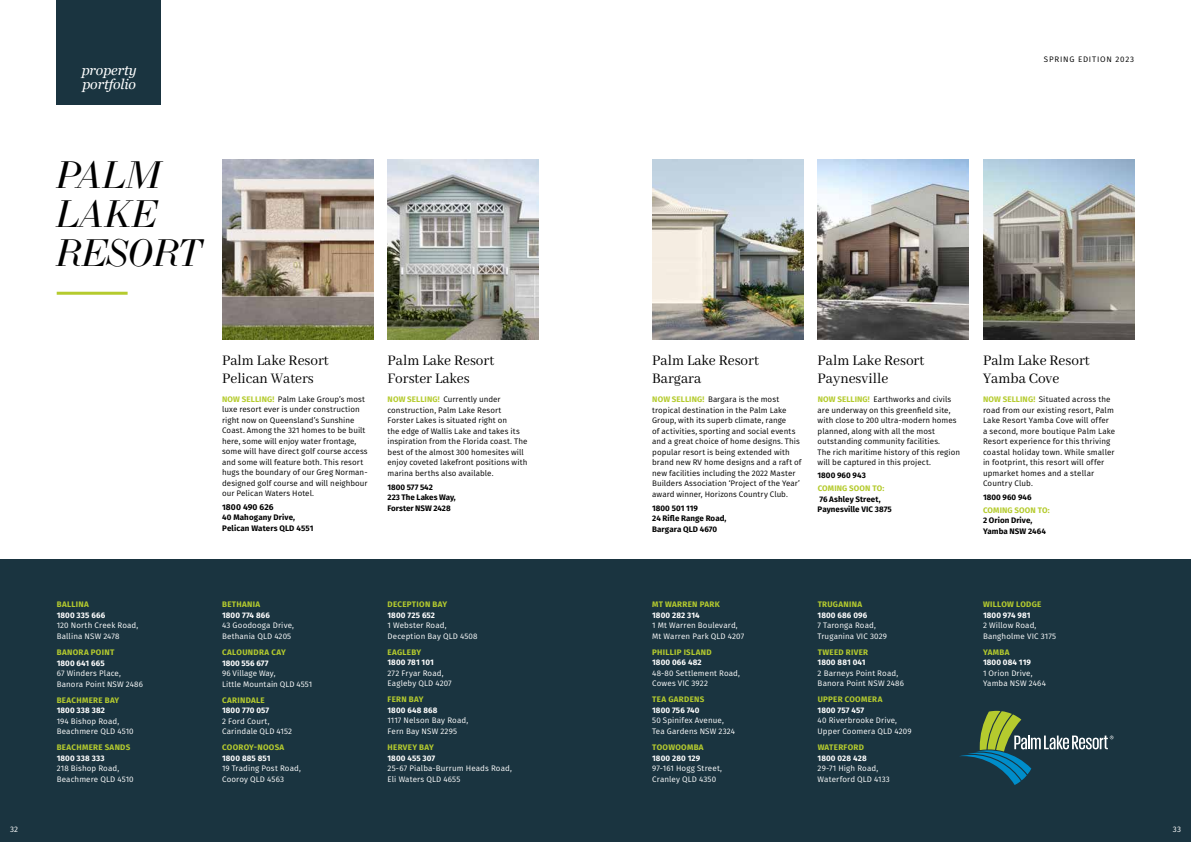
<style>
.page{position:relative;width:1191px;height:842px;background:#fff}
.page>*{position:absolute;margin:0;border:0;box-sizing:border-box;transform-origin:0 0}
.t1{font:italic 38px/39px "LTC Bodoni 175";color:#000}
.t2{font:16px/18px "Abhaya Libre";color:#000;scale:.95 1}
.t3{font:italic 14px/13.6px "Georgia";letter-spacing:-.01em;color:#fff}
.t4{font:700 8.5px "Fira Sans";letter-spacing:.01em;color:#000}
.t5{font:8px/10.5px "Fira Sans";letter-spacing:.005em;color:#000}
.t6{font:8px/10.5px "Fira Sans";letter-spacing:.015em;color:#fff}
.t7{font:700 8px "Fira Sans";letter-spacing:.035em;color:#b5cb2e}
.t8{font:700 8px "Fira Sans";letter-spacing:.01em;color:#fff}
.t9{font:700 8px/10.5px "Fira Sans";letter-spacing:.005em;color:#000}
.t10{font:700 8px "Fira Sans";letter-spacing:.015em;color:#b5cb2e}
.t11{font:8px "Fira Sans";letter-spacing:.1em;color:#000}
.s1{font-weight:700;color:#b5cb2e}
.s2{font-size:8px}
</style>
<div class="page">
<div style="left:0;top:560px;width:1191px;height:282px;background:#1a3440"></div>
<img style="left:387px;top:160px;width:152px;height:180px">
<img style="left:817px;top:160px;width:152px;height:180px">
<img style="left:222px;top:160px;width:151px;height:180px">
<img style="left:983px;top:160px;width:151px;height:180px">
<hr style="left:57px;top:292px;width:71px;height:3px;background:#b5cb2e">
<svg style="left:960px;top:711px;width:153px;height:74px"></svg>
<div style="left:57px;top:0;width:104px;height:105px;background:#1a3440"></div>
<img style="left:652px;top:160px;width:151px;height:180px">
<p class="t6" style="left:10px;top:824px;width:10px">32</p>
<h3 class="t3" style="left:82px;top:63px;width:56px">property portfolio</h3>
<h1 class="t1" style="left:57px;top:157px;width:146px">PALM<br>LAKE<br>RESORT</h1>
<p class="t7" style="left:57px;top:598px;width:33px">BALLINA</p>
<p class="t8" style="left:57px;top:608px;width:50px">1800 335 666</p>
<p class="t6" style="left:57px;top:621px;width:83px">120 North Creek Road,<br>Ballina NSW 2478</p>
<p class="t7" style="left:57px;top:645px;width:59px">BANORA POINT</p>
<p class="t8" style="left:57px;top:656px;width:49px">1800 641 665</p>
<p class="t6" style="left:57px;top:669px;width:88px">67 Winders Place,<br>Banora Point NSW 2486</p>
<p class="t7" style="left:57px;top:693px;width:64px">BEACHMERE BAY</p>
<p class="t8" style="left:57px;top:704px;width:50px">1800 338 382</p>
<p class="t6" style="left:57px;top:716px;width:78px">194 Bishop Road,<br>Beachmere QLD 4510</p>
<p class="t7" style="left:57px;top:741px;width:75px">BEACHMERE SANDS</p>
<p class="t8" style="left:57px;top:751px;width:49px">1800 338 333</p>
<p class="t6" style="left:57px;top:764px;width:78px">218 Bishop Road,<br>Beachmere QLD 4510</p>
<h2 class="t2" style="left:222px;top:352px;width:114px">Palm Lake Resort<br>Pelican Waters</h2>
<p class="t5" style="left:222px;top:394px;width:147px"><span class="s1">NOW SELLING!</span> Palm Lake Group’s most luxe resort ever is under construction right now on Queensland’s Sunshine Coast. Among the 321 homes to be built here, some will enjoy water frontage, some will have direct golf course access and some will feature both. This resort hugs the boundary of our Greg Norman&shy;designed golf course and will neighbour our Pelican Waters Hotel.</p>
<p class="t4" style="left:222px;top:500px;width:53px"><span class="s2">1</span>800 490 626</p>
<p class="t9" style="left:222px;top:512px;width:93px">40 Mahogany Drive,<br>Pelican Waters QLD 4551</p>
<h2 class="t2" style="left:387px;top:352px;width:114px">Palm Lake Resort<br>Forster Lakes</h2>
<p class="t5" style="left:387px;top:395px;width:141px"><span class="s1">NOW SELLING!</span> Currently under construction, Palm Lake Resort Forster Lakes is situated right on<br>the edge of Wallis Lake and takes its inspiration from the Florida coast. The best of the almost 300 homesites will enjoy coveted lakefront positions with marina berths also available.</p>
<p class="t9" style="left:387px;top:481px;width:70px">1800 577 542<br>223 The Lakes Way,<br>Forster NSW 2428</p>
<p class="t7" style="left:222px;top:598px;width:40px">BETHANIA</p>
<p class="t8" style="left:222px;top:608px;width:49px">1800 774 866</p>
<p class="t6" style="left:222px;top:621px;width:73px">43 Goodooga Drive,<br>Bethania QLD 4205</p>
<p class="t7" style="left:222px;top:645px;width:65px">CALOUNDRA CAY</p>
<p class="t8" style="left:222px;top:656px;width:48px">1800 556 677</p>
<p class="t6" style="left:222px;top:668px;width:91px">96 Village Way,<br>Little Mountain QLD 4551</p>
<p class="t7" style="left:222px;top:693px;width:44px">CARINDALE</p>
<p class="t8" style="left:222px;top:704px;width:49px">1800 770 057</p>
<p class="t6" style="left:222px;top:716px;width:71px">2 Ford Court,<br>Carindale QLD 4152</p>
<p class="t7" style="left:222px;top:741px;width:64px">COOROY-NOOSA</p>
<p class="t8" style="left:222px;top:751px;width:50px">1800 885 851</p>
<p class="t6" style="left:222px;top:764px;width:80px">19 Trading Post Road,<br>Cooroy QLD 4563</p>
<p class="t7" style="left:387px;top:598px;width:61px">DECEPTION BAY</p>
<p class="t8" style="left:387px;top:608px;width:49px">1800 725 652</p>
<p class="t6" style="left:387px;top:621px;width:91px">1 Webster Road,<br>Deception Bay QLD 4508</p>
<p class="t7" style="left:387px;top:645px;width:35px">EAGLEBY</p>
<p class="t8" style="left:387px;top:656px;width:48px">1800 781 101</p>
<p class="t6" style="left:387px;top:668px;width:66px">272 Fryar Road,<br>Eagleby QLD 4207</p>
<p class="t7" style="left:387px;top:693px;width:37px">FERN BAY</p>
<p class="t8" style="left:387px;top:703px;width:51px">1800 648 868</p>
<p class="t6" style="left:387px;top:716px;width:82px">1117 Nelson Bay Road,<br>Fern Bay NSW 2295</p>
<p class="t7" style="left:387px;top:741px;width:48px">HERVEY BAY</p>
<p class="t8" style="left:387px;top:751px;width:49px">1800 455 307</p>
<p class="t6" style="left:387px;top:764px;width:126px">25-67 Pialba-Burrum Heads Road,<br>Eli Waters QLD 4655</p>
<p class="t11" style="left:1044px;top:54px;width:92px">SPRING EDITION 2023</p>
<h2 class="t2" style="left:652px;top:352px;width:114px">Palm Lake Resort<br>Bargara</h2>
<p class="t5" style="left:652px;top:395px;width:151px"><span class="s1">NOW SELLING!</span> Bargara is the most tropical destination in the Palm Lake Group, with its superb climate, range<br>of activities, sporting and social events and a great choice of home designs. This popular resort is being extended with brand new RV home designs and a raft of new facilities including the 2022 Master Builders Association ‘Project of the Year’ award winner, Horizons Country Club.</p>
<p class="t9" style="left:652px;top:502px;width:76px">1800 501 119<br>24 Rifle Range Road,<br>Bargara QLD 4670</p>
<h2 class="t2" style="left:817px;top:352px;width:114px">Palm Lake Resort<br>Paynesville</h2>
<p class="t5" style="left:817px;top:395px;width:144px"><span class="s1">NOW SELLING!</span> Earthworks and civils are underway on this greenfield site, with close to 200 ultra-modern homes planned, along with all the most outstanding community facilities.<br>The rich maritime history of this region will be captured in this project.</p>
<p class="t9" style="left:817px;top:469px;width:50px">1800 960 943</p>
<p class="t10" style="left:817px;top:482px;width:68px">COMING SOON TO:</p>
<p class="t9" style="left:817px;top:493px;width:76px;line-height:10px">76 Ashley Street,<br>Paynesville VIC 3875</p>
<h2 class="t2" style="left:983px;top:352px;width:114px">Palm Lake Resort<br>Yamba Cove</h2>
<p class="t5" style="left:983px;top:395px;width:134px"><span class="s1">NOW SELLING!</span> Situated across the road from our existing resort, Palm<br>Lake Resort Yamba Cove will offer a second, more boutique Palm Lake<br>Resort experience for this thriving coastal holiday town. While smaller in footprint, this resort will offer upmarket homes and a stellar<br>Country Club.</p>
<p class="t9" style="left:983px;top:491px;width:50px">1800 960 946</p>
<p class="t10" style="left:983px;top:503px;width:68px">COMING SOON TO:</p>
<p class="t9" style="left:983px;top:515px;width:64px">2 Orion Drive,<br>Yamba NSW 2464</p>
<p class="t7" style="left:652px;top:598px;width:69px">MT WARREN PARK</p>
<p class="t8" style="left:652px;top:608px;width:49px">1800 282 314</p>
<p class="t6" style="left:652px;top:621px;width:94px">1 Mt Warren Boulevard,<br>Mt Warren Park QLD 4207</p>
<p class="t7" style="left:652px;top:645px;width:61px">PHILLIP ISLAND</p>
<p class="t8" style="left:652px;top:656px;width:51px">1800 066 482</p>
<p class="t6" style="left:652px;top:668px;width:89px">48-80 Settlement Road,<br>Cowes VIC 3922</p>
<p class="t7" style="left:652px;top:693px;width:54px">TEA GARDENS</p>
<p class="t8" style="left:652px;top:703px;width:49px">1800 756 740</p>
<p class="t6" style="left:652px;top:716px;width:84px">50 Spinifex Avenue,<br>Tea Gardens NSW 2324</p>
<p class="t7" style="left:652px;top:741px;width:53px">TOOWOOMBA</p>
<p class="t8" style="left:652px;top:751px;width:49px">1800 280 129</p>
<p class="t6" style="left:652px;top:764px;width:71px">97-161 Hogg Street,<br>Cranley QLD 4350</p>
<p class="t7" style="left:817px;top:597px;width:46px">TRUGANINA</p>
<p class="t8" style="left:817px;top:608px;width:51px">1800 686 096</p>
<p class="t6" style="left:817px;top:621px;width:71px">7 Taronga Road,<br>Truganina VIC 3029</p>
<p class="t7" style="left:817px;top:645px;width:52px">TWEED RIVER</p>
<p class="t8" style="left:817px;top:656px;width:49px">1800 881 041</p>
<p class="t6" style="left:817px;top:668px;width:88px">2 Barneys Point Road,<br>Banora Point NSW 2486</p>
<p class="t7" style="left:817px;top:693px;width:66px">UPPER COOMERA</p>
<p class="t8" style="left:817px;top:703px;width:48px">1800 757 457</p>
<p class="t6" style="left:817px;top:716px;width:96px">40 Riverbrooke Drive,<br>Upper Coomera QLD 4209</p>
<p class="t7" style="left:817px;top:740px;width:48px">WATERFORD</p>
<p class="t8" style="left:817px;top:751px;width:51px">1800 028 428</p>
<p class="t6" style="left:817px;top:764px;width:74px">29-71 High Road,<br>Waterford QLD 4133</p>
<p class="t7" style="left:983px;top:597px;width:60px">WILLOW LODGE</p>
<p class="t8" style="left:983px;top:608px;width:49px">1800 974 981</p>
<p class="t6" style="left:983px;top:620px;width:75px">2 Willow Road,<br>Bangholme VIC 3175</p>
<p class="t7" style="left:983px;top:645px;width:28px">YAMBA</p>
<p class="t8" style="left:983px;top:656px;width:49px">1800 084 119</p>
<p class="t6" style="left:983px;top:668px;width:64px">1 Orion Drive,<br>Yamba NSW 2464</p>
<p class="t6" style="left:1172px;top:824px;width:10px">33</p>
</div>
